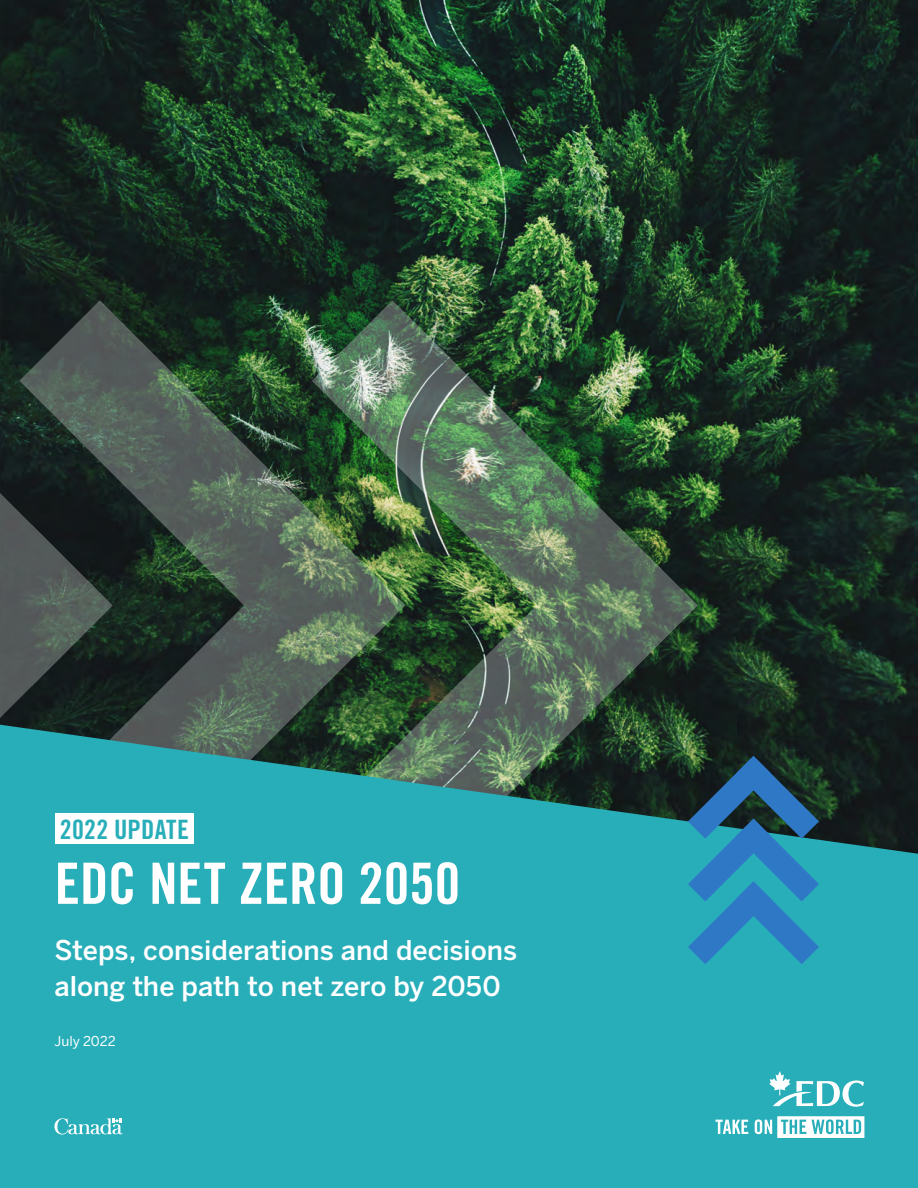
<style>
.page{position:relative;width:918px;height:1188px;background:#fff}
.page>*{position:absolute;margin:0;border:0;box-sizing:border-box;transform-origin:0 0}
.H1_-_Trade_Gothic_-B{font:57px "Trade Gothic LT Std Bd Cn 20";color:#fff}
.deck{font:500 27px/36px "Benton Sans";color:#fff}
.sub-title-on-title{font:26.7px "Trade Gothic Bold Cond Twenty";letter-spacing:.01em;color:#27aeb9}
.folio{font:13.5px "Benton Sans";color:#fff}
</style>
<div class="page">
<img style="left:0;top:0;width:918px;height:725px">
<svg style="left:0;top:300px;width:19px;height:425px;background:#333b3a"></svg>
<svg style="left:19px;top:300px;width:293px;height:225px;background:#37483d"></svg>
<svg style="left:19px;top:525px;width:293px;height:200px;background:#39463f"></svg>
<img style="left:312px;top:300px;width:386px;height:225px">
<img style="left:312px;top:525px;width:386px;height:200px">
<div style="left:0;top:896px;width:918px;height:292px;background:#27aeb9"></div>
<svg style="left:0;top:725px;width:918px;height:171px;background:#298587"></svg>
<svg style="left:688px;top:756px;width:131px;height:208px"></svg>
<svg style="left:54px;top:1118px;width:69px;height:17px"></svg>
<svg style="left:716px;top:1120px;width:32px;height:14px"></svg>
<svg style="left:755px;top:1116px;width:109px;height:22px"></svg>
<svg style="left:769px;top:1071px;width:95px;height:36px"></svg>
<div style="left:55px;top:813px;width:139px;height:31px;background:#fff"></div>
<p class="sub-title-on-title" style="left:60px;top:813px;width:131px">2022 UPDATE</p>
<p class="H1_-_Trade_Gothic_-B" style="left:55px;top:849px;width:407px">EDC NET ZERO 2050</p>
<p class="deck" style="left:55px;top:932px;width:464px">Steps, considerations and decisions along the path to net zero by 2050</p>
<p class="folio" style="left:55px;top:1033px;width:63px">July 2022</p>
</div>
